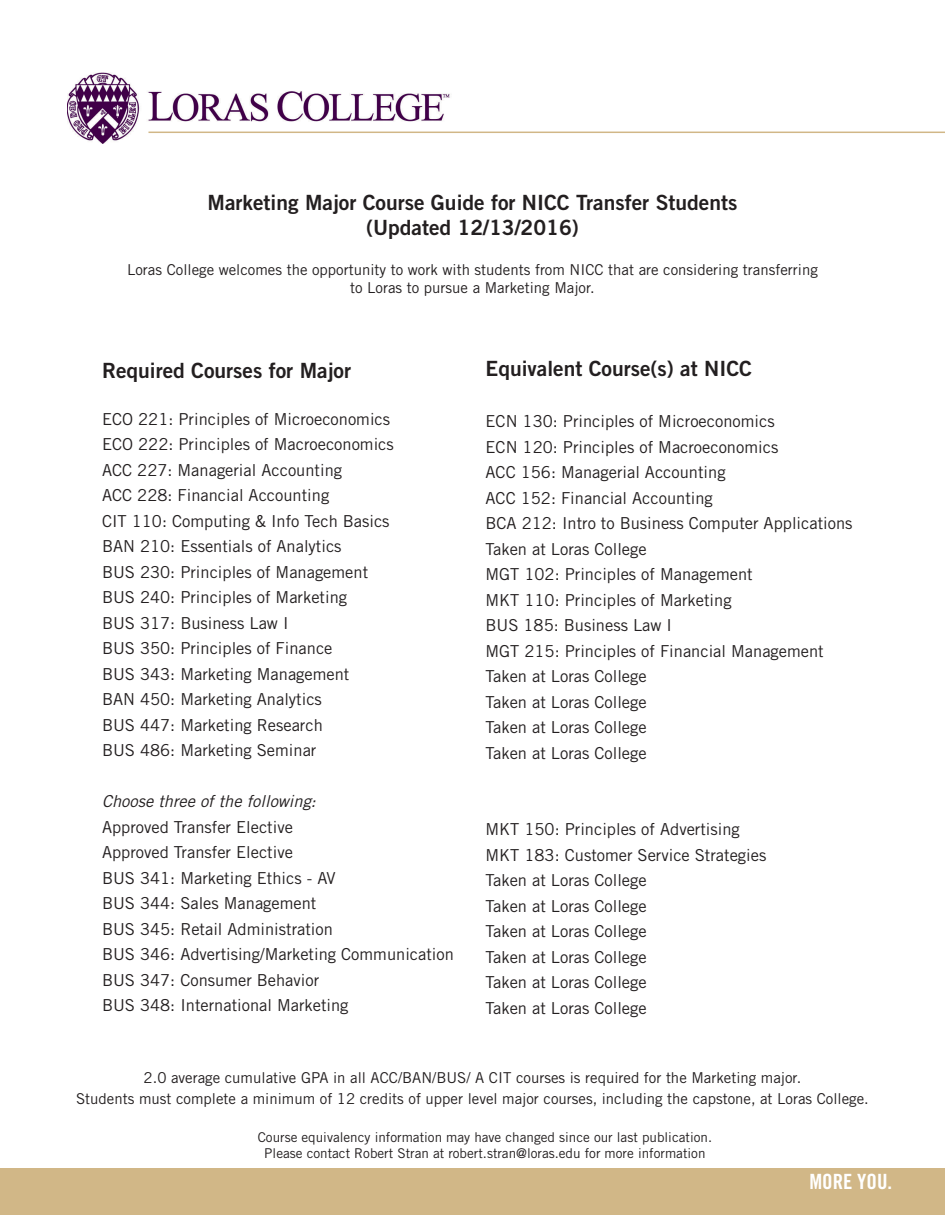
<style>
.page{position:relative;width:945px;height:1215px;background:#fff}
.page>*{position:absolute;margin:0;border:0;box-sizing:border-box;transform-origin:0 0}
.t1{font:21px "Trade Gothic LT Std Bd 2";color:#231f20}
.t2{font:21px "Trade Gothic LT Std Bd Cn 20";color:#fff}
.t3{font:16.5px "Trade Gothic LT Std";color:#231f20}
.t4{font:italic 16.5px "Trade Gothic LT Std";color:#231f20}
.t5{font:15px/18px "Trade Gothic LT Std";color:#231f20;text-align:center}
.t6{font:13.5px/16.2px "Trade Gothic LT Std";color:#231f20;text-align:center}
</style>
<div class="page">
<img style="left:67px;top:72px;width:391px;height:71px">
<hr style="left:148px;top:132px;width:797px;height:1px;background:#d1b787">
<div style="left:0;top:1168px;width:945px;height:47px;background:#d1b787"></div>
<p class="t1" style="left:208px;top:190px;width:531px">Marketing Major Course Guide for NICC Transfer Students</p>
<p class="t1" style="left:366px;top:215px;width:214px">(Updated 12/13/2016)</p>
<p class="t5" style="left:127px;top:261px;width:692px">Loras College welcomes the opportunity to work with students from NICC that are considering transferring to Loras to pursue a Marketing Major.</p>
<p class="t1" style="left:102px;top:357px;width:251px">Required Courses for Major</p>
<p class="t3" style="left:102px;top:409px;width:290px">ECO 221: Principles of Microeconomics</p>
<p class="t3" style="left:102px;top:434px;width:293px">ECO 222: Principles of Macroeconomics</p>
<p class="t3" style="left:102px;top:460px;width:242px">ACC 227: Managerial Accounting</p>
<p class="t3" style="left:102px;top:485px;width:229px">ACC 228: Financial Accounting</p>
<p class="t3" style="left:102px;top:511px;width:289px">CIT 110: Computing &amp; Info Tech Basics</p>
<p class="t3" style="left:102px;top:536px;width:241px">BAN 210: Essentials of Analytics</p>
<p class="t3" style="left:102px;top:562px;width:268px">BUS 230: Principles of Management</p>
<p class="t3" style="left:102px;top:587px;width:247px">BUS 240: Principles of Marketing</p>
<p class="t3" style="left:102px;top:613px;width:188px">BUS 317: Business Law I</p>
<p class="t3" style="left:102px;top:638px;width:232px">BUS 350: Principles of Finance</p>
<p class="t3" style="left:102px;top:664px;width:249px">BUS 343: Marketing Management</p>
<p class="t3" style="left:102px;top:689px;width:221px">BAN 450: Marketing Analytics</p>
<p class="t3" style="left:102px;top:715px;width:222px">BUS 447: Marketing Research</p>
<p class="t3" style="left:102px;top:740px;width:216px">BUS 486: Marketing Seminar</p>
<p class="t4" style="left:102px;top:791px;width:216px">Choose three of the following:</p>
<p class="t3" style="left:102px;top:817px;width:192px">Approved Transfer Elective</p>
<p class="t3" style="left:102px;top:842px;width:192px">Approved Transfer Elective</p>
<p class="t3" style="left:102px;top:868px;width:235px">BUS 341: Marketing Ethics - AV</p>
<p class="t3" style="left:102px;top:893px;width:216px">BUS 344: Sales Management</p>
<p class="t3" style="left:102px;top:919px;width:232px">BUS 345: Retail Administration</p>
<p class="t3" style="left:102px;top:944px;width:353px">BUS 346: Advertising/Marketing Communication</p>
<p class="t3" style="left:102px;top:970px;width:219px">BUS 347: Consumer Behavior</p>
<p class="t3" style="left:102px;top:995px;width:248px">BUS 348: International Marketing</p>
<p class="t1" style="left:486px;top:356px;width:268px">Equivalent Course(s) at NICC</p>
<p class="t3" style="left:486px;top:412px;width:291px">ECN 130: Principles of Microeconomics</p>
<p class="t3" style="left:486px;top:437px;width:294px">ECN 120: Principles of Macroeconomics</p>
<p class="t3" style="left:486px;top:463px;width:242px">ACC 156: Managerial Accounting</p>
<p class="t3" style="left:486px;top:488px;width:229px">ACC 152: Financial Accounting</p>
<p class="t3" style="left:486px;top:514px;width:369px">BCA 212: Intro to Business Computer Applications</p>
<p class="t3" style="left:486px;top:539px;width:163px">Taken at Loras College</p>
<p class="t3" style="left:486px;top:565px;width:269px">MGT 102: Principles of Management</p>
<p class="t3" style="left:486px;top:590px;width:248px">MKT 110: Principles of Marketing</p>
<p class="t3" style="left:486px;top:616px;width:188px">BUS 185: Business Law I</p>
<p class="t3" style="left:486px;top:641px;width:340px">MGT 215: Principles of Financial Management</p>
<p class="t3" style="left:486px;top:667px;width:163px">Taken at Loras College</p>
<p class="t3" style="left:486px;top:692px;width:163px">Taken at Loras College</p>
<p class="t3" style="left:486px;top:718px;width:163px">Taken at Loras College</p>
<p class="t3" style="left:486px;top:743px;width:163px">Taken at Loras College</p>
<p class="t3" style="left:486px;top:820px;width:256px">MKT 150: Principles of Advertising</p>
<p class="t3" style="left:486px;top:845px;width:282px">MKT 183: Customer Service Strategies</p>
<p class="t3" style="left:486px;top:871px;width:163px">Taken at Loras College</p>
<p class="t3" style="left:486px;top:896px;width:163px">Taken at Loras College</p>
<p class="t3" style="left:486px;top:922px;width:163px">Taken at Loras College</p>
<p class="t3" style="left:486px;top:947px;width:163px">Taken at Loras College</p>
<p class="t3" style="left:486px;top:973px;width:163px">Taken at Loras College</p>
<p class="t3" style="left:486px;top:998px;width:163px">Taken at Loras College</p>
<p class="t5" style="left:144px;top:1068px;width:659px">2.0 average cumulative GPA in all ACC/BAN/BUS/ A CIT courses is required for the Marketing major.</p>
<p class="t5" style="left:76px;top:1089px;width:794px">Students must complete a minimum of 12 credits of upper level major courses, including the capstone, at Loras College.</p>
<p class="t6" style="left:258px;top:1129px;width:456px">Course equivalency information may have changed since our last publication.<br>Please contact Robert Stran at robert.stran@loras.edu for more information</p>
<p class="t2" style="left:809px;top:1169px;width:84px">MORE YOU.</p>
</div>
